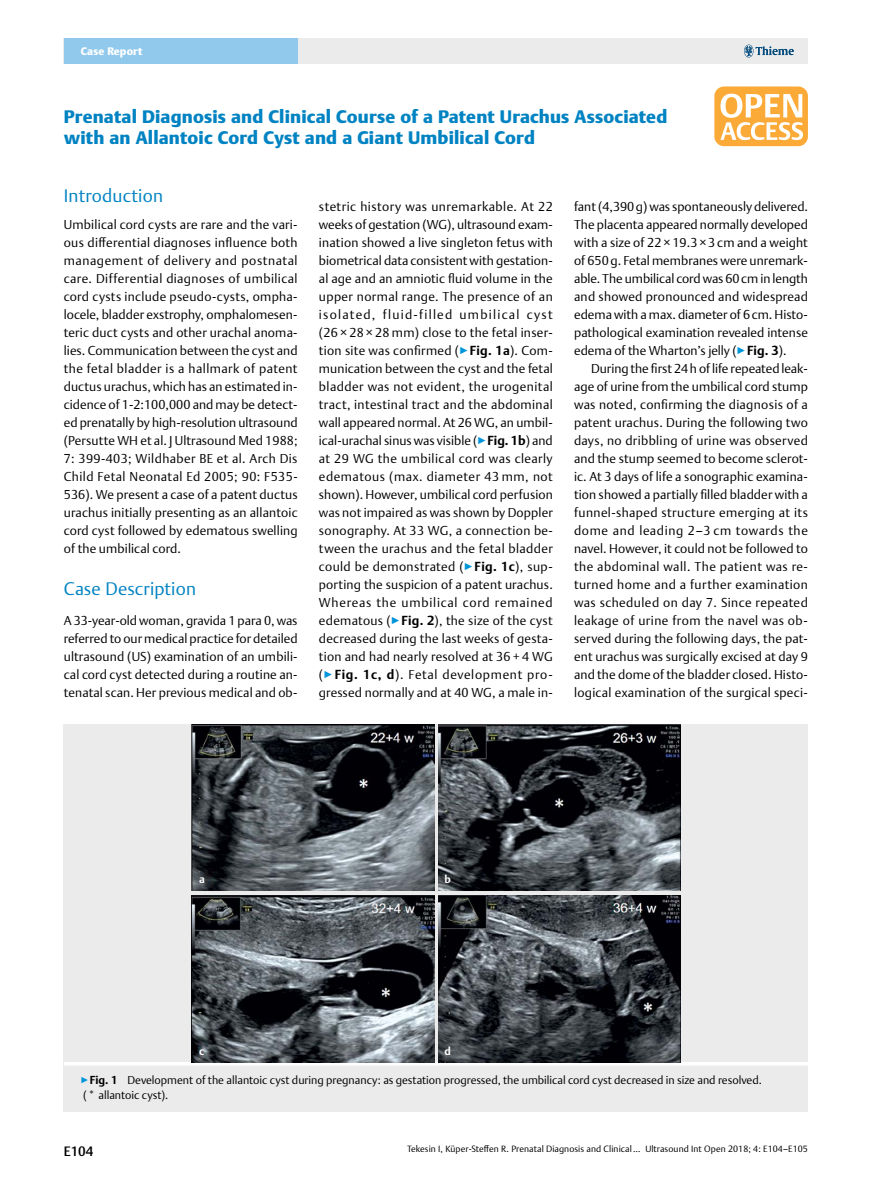
<style>
.page{position:relative;width:893px;height:1191px;background:#fff}
.page>*{position:absolute;margin:0;border:0;box-sizing:border-box;transform-origin:0 0}
.t1{font:900 18px/21px "Thieme Argo 2011";letter-spacing:.01em;color:#0083c2}
.t2{font:300 18px "Thieme Argo 2011";letter-spacing:.01em;color:#0083c2}
.t3{font:500 13.5px "Thieme Argo 2011";color:#000}
.t4{font:300 12.75px/18px "Thieme Argo 2011";letter-spacing:.01em;color:#000;text-align:justify}
.t5{font:300 11.25px/15px "Thieme Argo 2011";color:#000}
.t6{font:900 10.8px "Thieme Argo 2011";letter-spacing:.01em;color:#fff}
.t7{font:700 10.8px "Thieme Argo 2011";color:#fff}
.t8{font:300 9px "Thieme Argo 2011";letter-spacing:.01em;color:#000}
.s1{color:#0095da}
.s2{font-weight:700}
</style>
<div class="page">
<div style="left:64px;top:38px;width:744px;height:26px;background:#ebebec"></div>
<div style="left:64px;top:38px;width:234px;height:26px;background:#91c9ed"></div>
<svg style="left:744px;top:45px;width:50px;height:13px"></svg>
<div style="left:714px;top:86px;width:94px;height:60px;background:#fbaa37;border-radius:10px"></div>
<svg style="left:720px;top:94px;width:83px;height:46px"></svg>
<div style="left:64px;top:1062px;width:744px;height:49px;background:#ebebec"></div>
<svg style="left:64px;top:1062px;width:744px;height:3px;background:#d2d2d4"></svg>
<div style="left:64px;top:724px;width:744px;height:338px;background:#ebebec"></div>
<img style="left:191px;top:724px;width:243px;height:166px">
<img style="left:439px;top:724px;width:241px;height:166px">
<img style="left:439px;top:895px;width:241px;height:167px">
<img style="left:191px;top:895px;width:243px;height:167px">
<p class="t6" style="left:81px;top:44px;width:63px">Case Report</p>
<h1 class="t1" style="left:64px;top:106px;width:605px">Prenatal Diagnosis and Clinical Course of a Patent Urachus Associated with an Allantoic Cord Cyst and a Giant Umbilical Cord</h1>
<h1 class="t2" style="left:64px;top:184px;width:101px">Introduction</h1>
<p class="t4" style="left:64px;top:215px;width:235px">Umbilical cord cysts are rare and the vari&shy;ous differential diagnoses influence both management of delivery and postnatal care. Differential diagnoses of umbilical cord cysts include pseudo-cysts, ompha&shy;locele, bladder exstrophy, omphalomesen&shy;teric duct cysts and other urachal anoma&shy;lies. Communication between the cyst and the fetal bladder is a hallmark of patent ductus urachus, which has an estimated in&shy;cidence of 1-2:100,000 and may be detect&shy;ed prenatally by high-resolution ultrasound (Persutte WH et al. J Ultrasound Med 1988; 7: 399-403; Wildhaber BE et al. Arch Dis Child Fetal Neonatal Ed 2005; 90: F535- 536). We present a case of a patent ductus urachus initially presenting as an allantoic cord cyst followed by edematous swelling of the umbilical cord.</p>
<h1 class="t2" style="left:64px;top:577px;width:134px">Case Description</h1>
<p class="t4" style="left:64px;top:611px;width:235px">A 33-year-old woman, gravida 1 para 0, was referred to our medical practice for detailed ultrasound (US) examination of an umbili&shy;cal cord cyst detected during a routine an&shy;tenatal scan. Her previous medical and ob-</p>
<p class="t4" style="left:319px;top:197px;width:235px">stetric history was unremarkable. At 22 weeks of gestation (WG), ultrasound exam&shy;ination showed a live singleton fetus with biometrical data consistent with gestation&shy;al age and an amniotic fluid volume in the upper normal range. The presence of an isolated, fluid-filled umbilical cyst (26 × 28 × 28 mm) close to the fetal inser&shy;tion site was confirmed (<span class="s1">▶</span><span class="s2">Fig. 1a</span>). Com&shy;munication between the cyst and the fetal bladder was not evident, the urogenital tract, intestinal tract and the abdominal wall appeared normal. At 26 WG, an umbil&shy;ical-urachal sinus was visible (<span class="s1">▶</span><span class="s2">Fig. 1b</span>) and at 29 WG the umbilical cord was clearly edematous (max. diameter 43 mm, not shown). However, umbilical cord perfusion was not impaired as was shown by Doppler sonography. At 33 WG, a connection be&shy;tween the urachus and the fetal bladder could be demonstrated (<span class="s1">▶</span><span class="s2">Fig. 1c</span>), sup&shy;porting the suspicion of a patent urachus.<br>Whereas the umbilical cord remained edematous (<span class="s1">▶</span><span class="s2">Fig. 2</span>), the size of the cyst decreased during the last weeks of gesta&shy;tion and had nearly resolved at 36 + 4 WG (<span class="s1">▶</span><span class="s2">Fig. 1c, d</span>). Fetal development pro&shy;gressed normally and at 40 WG, a male in-</p>
<p class="t4" style="left:574px;top:197px;width:235px">fant (4,390g) was spontaneously delivered.<br>The placenta appeared normally developed with a size of 22 × 19.3 × 3 cm and a weight of 650g. Fetal membranes were unremark&shy;able. The umbilical cord was 60cm in length and showed pronounced and widespread edema with a max. diameter of 6cm. Histo&shy;pathological examination revealed intense edema of the Wharton’s jelly (<span class="s1">▶</span><span class="s2">Fig. 3</span>).</p>
<p class="t4" style="left:574px;top:359px;width:235px;text-indent:17px">During the first 24h of life repeated leak&shy;age of urine from the umbilical cord stump was noted, confirming the diagnosis of a patent urachus. During the following two days, no dribbling of urine was observed and the stump seemed to become sclerot&shy;ic. At 3 days of life a sonographic examina&shy;tion showed a partially filled bladder with a funnel-shaped structure emerging at its dome and leading 2–3 cm towards the navel. However, it could not be followed to the abdominal wall. The patient was re&shy;turned home and a further examination was scheduled on day 7. Since repeated leakage of urine from the navel was ob&shy;served during the following days, the pat&shy;ent urachus was surgically excised at day 9 and the dome of the bladder closed. Histo&shy;logical examination of the surgical speci-</p>
<p class="t7" style="left:199px;top:871px;width:7px">a</p>
<p class="t7" style="left:444px;top:871px;width:8px">b</p>
<p class="t7" style="left:199px;top:1044px;width:7px">c</p>
<p class="t7" style="left:444px;top:1044px;width:8px">d</p>
<p class="t5" style="left:81px;top:1072px;width:682px"><span class="s1">▶</span><span class="s2">Fig. 1</span> Development of the allantoic cyst during pregnancy: as gestation progressed, the umbilical cord cyst decreased in size and resolved. (* allantoic cyst).</p>
<p class="t3" style="left:64px;top:1142px;width:31px">E104</p>
<p class="t8" style="left:407px;top:1143px;width:402px">Tekesin I, Küper-Steffen R. Prenatal Diagnosis and Clinical … Ultrasound Int Open 2018; 4: E104–E105</p>
</div>
